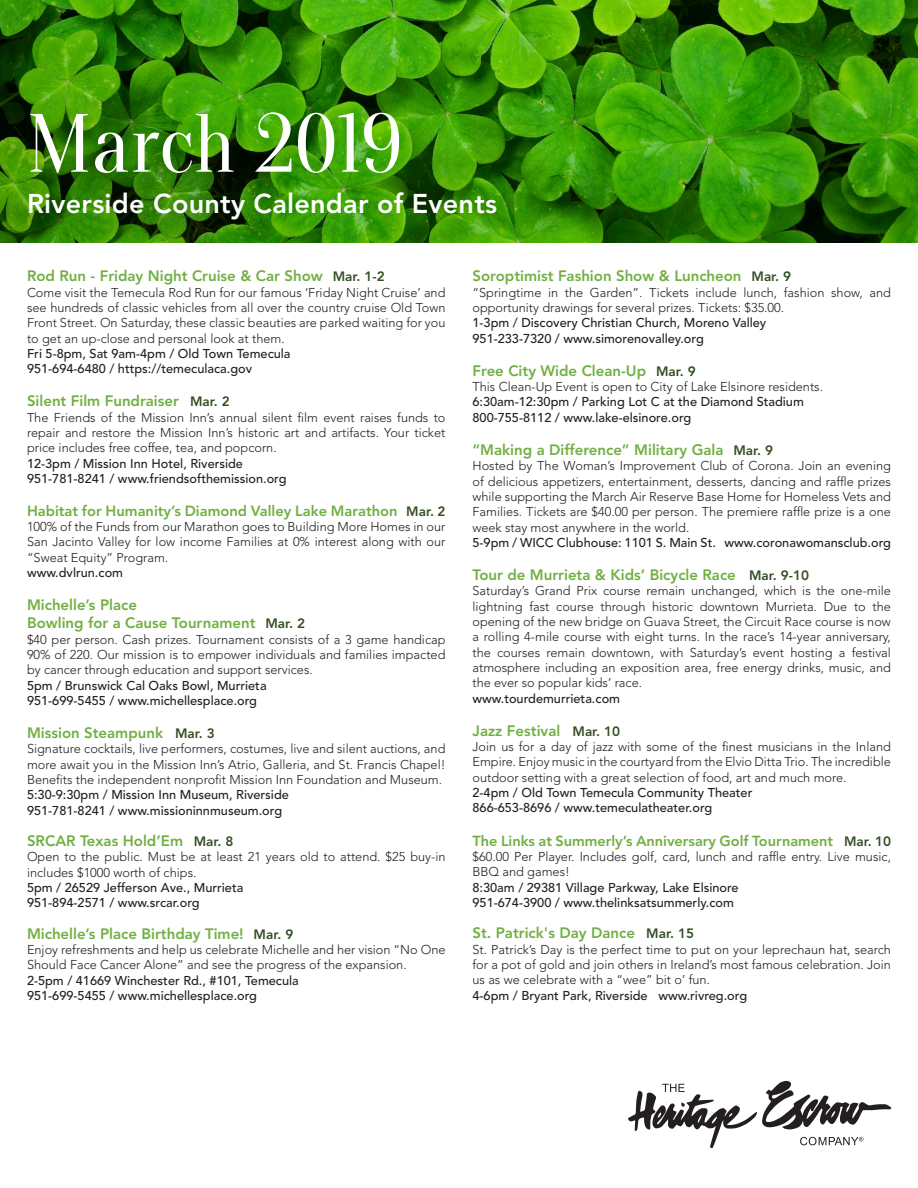
<style>
.page{position:relative;width:918px;height:1188px;background:#fff}
.page>*{position:absolute;margin:0;border:0;box-sizing:border-box;transform-origin:0 0}
.t1{font:82.5px "Oranienbaum";color:#fff}
.t2{font:800 27px "Avenir LT Std";letter-spacing:.01em;color:#fff}
.t3{font:800 15px/18px "Avenir LT Std";color:#71af43}
.t4{font:800 14.7px "Avenir LT Std";color:#71af43}
.t5{font:800 14.55px "Avenir LT Std";color:#71af43}
.t6{font:300 12.75px/15.3px "Avenir LT Std";color:#231f20;text-align:justify}
.t7{font:500 12.75px/15.3px "Avenir LT Std";color:#231f20}
.s1{font-size:13.5px;color:#334f23}
</style>
<div class="page">
<img style="left:0;top:0;width:918px;height:243px">
<svg style="left:628px;top:1081px;width:263px;height:67px"></svg>
<h1 class="t1" style="left:27px;top:98px;width:377px">March 2019</h1>
<h2 class="t2" style="left:27px;top:187px;width:472px">Riverside County Calendar of Events</h2>
<p class="t3" style="left:27px;top:267px;width:359px">Rod Run - Friday Night Cruise &amp; Car Show <span class="s1">Mar. 1-2</span></p>
<p class="t6" style="left:27px;top:285px;width:420px">Come visit the Temecula Rod Run for our famous ‘Friday Night Cruise’ and see hundreds of classic vehicles from all over the country cruise Old Town Front Street. On Saturday, these classic beauties are parked waiting for you to get an up-close and personal look at them.</p>
<p class="t7" style="left:27px;top:346px;width:265px">Fri 5-8pm, Sat 9am-4pm / Old Town Temecula<br>951-694-6480 / https://temeculaca.gov</p>
<p class="t3" style="left:27px;top:392px;width:204px">Silent Film Fundraiser <span class="s1">Mar. 2</span></p>
<p class="t6" style="left:27px;top:410px;width:420px">The Friends of the Mission Inn’s annual silent film event raises funds to repair and restore the Mission Inn’s historic art and artifacts. Your ticket price includes free coffee, tea, and popcorn.</p>
<p class="t7" style="left:27px;top:456px;width:261px">12-3pm / Mission Inn Hotel, Riverside<br>951-781-8241 / www.friendsofthemission.org</p>
<p class="t4" style="left:27px;top:502px;width:420px">Habitat for Humanity’s Diamond Valley Lake Marathon <span class="s1">Mar. 2</span></p>
<p class="t6" style="left:27px;top:519px;width:420px">100% of the Funds from our Marathon goes to Building More Homes in our San Jacinto Valley for low income Families at 0% interest along with our “Sweat Equity” Program.</p>
<p class="t7" style="left:27px;top:565px;width:98px">www.dvlrun.com</p>
<p class="t3" style="left:27px;top:596px;width:280px">Michelle’s Place<br>Bowling for a Cause Tournament <span class="s1">Mar. 2</span></p>
<p class="t6" style="left:27px;top:632px;width:420px">$40 per person. Cash prizes. Tournament consists of a 3 game handicap 90% of 220. Our mission is to empower individuals and families impacted by cancer through education and support services.</p>
<p class="t7" style="left:27px;top:678px;width:241px">5pm / Brunswick Cal Oaks Bowl, Murrieta<br>951-699-5455 / www.michellesplace.org</p>
<p class="t3" style="left:27px;top:724px;width:189px">Mission Steampunk <span class="s1">Mar. 3</span></p>
<p class="t6" style="left:27px;top:741px;width:420px">Signature cocktails, live performers, costumes, live and silent auctions, and more await you in the Mission Inn’s Atrio, Galleria, and St. Francis Chapel!<br>Benefits the independent nonprofit Mission Inn Foundation and Museum.</p>
<p class="t7" style="left:27px;top:788px;width:263px">5:30-9:30pm / Mission Inn Museum, Riverside<br>951-781-8241 / www.missioninnmuseum.org</p>
<p class="t3" style="left:27px;top:832px;width:208px">SRCAR Texas Hold’Em <span class="s1">Mar. 8</span></p>
<p class="t6" style="left:27px;top:849px;width:420px">Open to the public. Must be at least 21 years old to attend. $25 buy-in includes $1000 worth of chips.</p>
<p class="t7" style="left:27px;top:880px;width:218px">5pm / 26529 Jefferson Ave., Murrieta<br>951-894-2571 / www.srcar.org</p>
<p class="t3" style="left:27px;top:925px;width:268px">Michelle’s Place Birthday Time! <span class="s1">Mar. 9</span></p>
<p class="t6" style="left:27px;top:942px;width:420px">Enjoy refreshments and help us celebrate Michelle and her vision “No One<br>Should Face Cancer Alone” and see the progress of the expansion.</p>
<p class="t7" style="left:27px;top:973px;width:273px">2-5pm / 41669 Winchester Rd., #101, Temecula<br>951-699-5455 / www.michellesplace.org</p>
<p class="t3" style="left:472px;top:267px;width:320px">Soroptimist Fashion Show &amp; Luncheon <span class="s1">Mar. 9</span></p>
<p class="t6" style="left:472px;top:285px;width:420px">“Springtime in the Garden”. Tickets include lunch, fashion show, and opportunity drawings for several prizes. Tickets: $35.00.</p>
<p class="t7" style="left:472px;top:315px;width:295px">1-3pm / Discovery Christian Church, Moreno Valley<br>951-233-7320 / www.simorenovalley.org</p>
<p class="t3" style="left:472px;top:362px;width:225px">Free City Wide Clean-Up <span class="s1">Mar. 9</span></p>
<p class="t6" style="left:472px;top:379px;width:352px">This Clean-Up Event is open to City of Lake Elsinore residents.</p>
<p class="t7" style="left:472px;top:395px;width:333px">6:30am-12:30pm / Parking Lot C at the Diamond Stadium<br>800-755-8112 / www.lake-elsinore.org</p>
<p class="t3" style="left:472px;top:441px;width:302px">“Making a Difference” Military Gala <span class="s1">Mar. 9</span></p>
<p class="t6" style="left:472px;top:458px;width:420px">Hosted by The Woman’s Improvement Club of Corona. Join an evening of delicious appetizers, entertainment, desserts, dancing and raffle prizes while supporting the March Air Reserve Base Home for Homeless Vets and Families. Tickets are $40.00 per person. The premiere raffle prize is a one week stay most anywhere in the world.</p>
<p class="t7" style="left:472px;top:535px;width:420px">5-9pm / WICC Clubhouse: 1101 S. Main St. www.coronawomansclub.org</p>
<p class="t3" style="left:472px;top:566px;width:338px">Tour de Murrieta &amp; Kids’ Bicycle Race <span class="s1">Mar. 9-10</span></p>
<p class="t6" style="left:472px;top:583px;width:420px">Saturday’s Grand Prix course remain unchanged, which is the one-mile lightning fast course through historic downtown Murrieta. Due to the opening of the new bridge on Guava Street, the Circuit Race course is now a rolling 4-mile course with eight turns. In the race’s 14-year anniversary, the courses remain downtown, with Saturday’s event hosting a festival atmosphere including an exposition area, free energy drinks, music, and the ever so popular kids’ race.</p>
<p class="t7" style="left:472px;top:691px;width:149px">www.tourdemurrieta.com</p>
<p class="t3" style="left:472px;top:722px;width:149px">Jazz Festival <span class="s1">Mar. 10</span></p>
<p class="t6" style="left:472px;top:739px;width:420px">Join us for a day of jazz with some of the finest musicians in the Inland Empire. Enjoy music in the courtyard from the Elvio Ditta Trio. The incredible outdoor setting with a great selection of food, art and much more.</p>
<p class="t7" style="left:472px;top:785px;width:281px">2-4pm / Old Town Temecula Community Theater<br>866-653-8696 / www.temeculatheater.org</p>
<p class="t5" style="left:472px;top:832px;width:420px">The Links at Summerly’s Anniversary Golf Tournament <span class="s1">Mar. 10</span></p>
<p class="t6" style="left:472px;top:849px;width:420px">$60.00 Per Player. Includes golf, card, lunch and raffle entry. Live music,<br>BBQ and games!</p>
<p class="t7" style="left:472px;top:880px;width:268px">8:30am / 29381 Village Parkway, Lake Elsinore<br>951-674-3900 / www.thelinksatsummerly.com</p>
<p class="t3" style="left:472px;top:924px;width:223px">St. Patrick's Day Dance <span class="s1">Mar. 15</span></p>
<p class="t6" style="left:472px;top:942px;width:420px">St. Patrick’s Day is the perfect time to put on your leprechaun hat, search for a pot of gold and join others in Ireland’s most famous celebration. Join us as we celebrate with a “wee” bit o’ fun.</p>
<p class="t7" style="left:472px;top:988px;width:276px">4-6pm / Bryant Park, Riverside www.rivreg.org</p>
</div>
